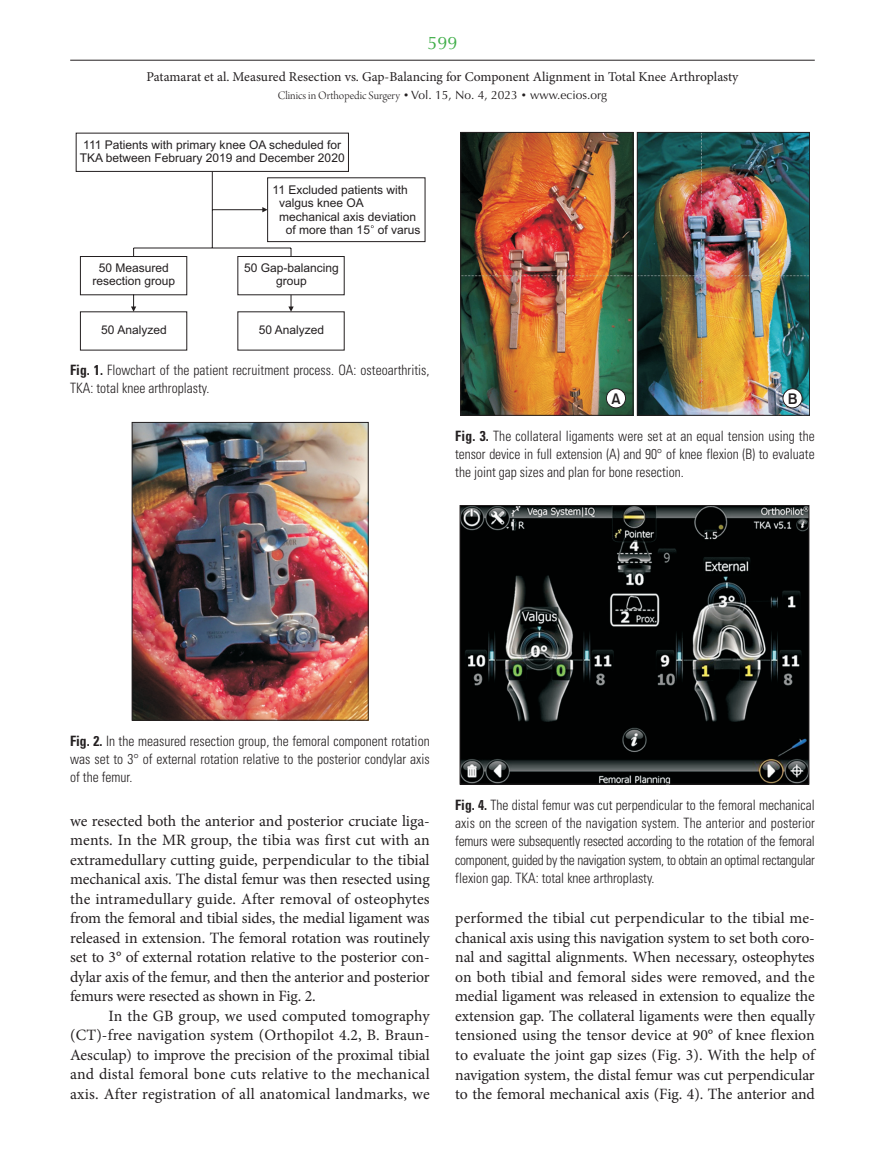
<style>
.page{position:relative;width:885px;height:1170px;background:#fff}
.page>*{position:absolute;margin:0;border:0;box-sizing:border-box;transform-origin:0 0}
.t1{font:18px "Optima LT Std";color:#40ae49}
.t2{font:15.75px/19.5px "Minion Pro";letter-spacing:-.005em;color:#231f20;text-align:justify}
.t3{font:15px "Gothic 725 BT Bold A";color:#231f20}
.t4{font:300 condensed 14.25px/18px "Univers LT Std";color:#231f20;text-align:justify;scale:.95 1}
.t5{font:13.5px "Minion Pro";color:#231f20}
.t6{font:12px/13.4px "Arial";color:#231f20;text-align:center}
.t7{font:12px "Optima LT Std";color:#231f20}
.s1{font-family:"Arno Pro Light Display"}
.s2{font-size:9px}
.s3{font-weight:700}
</style>
<div class="page">
<hr style="left:70px;top:60px;width:744px;height:1px;background:#231f20">
<div style="left:76px;top:133px;width:273px;height:39px;border:1px solid #231f20"></div>
<svg style="left:80px;top:177px;width:345px;height:118px"></svg>
<svg style="left:80px;top:295px;width:265px;height:55px"></svg>
<hr style="left:134px;top:247px;width:157px;height:1px;background:#231f20">
<hr style="left:212px;top:171px;width:1px;height:77px;background:#231f20">
<hr style="left:212px;top:209px;width:52px;height:1px;background:#231f20">
<svg style="left:262px;top:207px;width:5px;height:5px"></svg>
<img style="left:134px;top:424px;width:232px;height:294px">
<div style="left:132px;top:422px;width:236px;height:298px;border:1px solid #231f20"></div>
<img style="left:460px;top:132px;width:349px;height:284px">
<img style="left:461px;top:507px;width:346px;height:275px">
<div style="left:459px;top:505px;width:350px;height:279px;border:1px solid #231f20"></div>
<p class="t1" style="left:427px;top:32px;width:32px">599</p>
<p class="t5" style="left:146px;top:68px;width:593px">Patamarat et al. Measured Resection vs. Gap-Balancing for Component Alignment in Total Knee Arthroplasty</p>
<p class="t7" style="left:278px;top:88px;width:331px"><span class="s1">Clinics in Orthopedic Surgery</span> <span class="s2">•</span> Vol. 15, No. 4, 2023 <span class="s2">•</span> www.ecios.org</p>
<p class="t6" style="left:80px;top:139px;width:266px;text-align:left">111 Patients with primary knee OA scheduled for<br>TKA between February 2019 and December 2020</p>
<p class="t6" style="left:272px;top:184px;width:137px">11 Excluded patients with</p>
<p class="t6" style="left:279px;top:197px;width:86px">valgus knee OA</p>
<p class="t6" style="left:279px;top:211px;width:138px">mechanical axis deviation</p>
<p class="t6" style="left:286px;top:224px;width:136px">of more than 15 of varus</p>
<p class="t6" style="left:244px;top:262px;width:96px">50 Gap-balancing group</p>
<p class="t6" style="left:92px;top:262px;width:84px">50 Measured resection group</p>
<p class="t6" style="left:101px;top:324px;width:67px">50 Analyzed</p>
<p class="t6" style="left:259px;top:324px;width:67px">50 Analyzed</p>
<p class="t4" style="left:70px;top:361px;width:380px"><span class="s3">Fig. 1.</span> Flowchart of the patient recruitment process. OA: osteoarthritis,<br>TKA: total knee arthroplasty.</p>
<p class="t3" style="left:611px;top:389px;width:11px">A</p>
<p class="t3" style="left:787px;top:389px;width:11px">B</p>
<p class="t4" style="left:455px;top:427px;width:380px"><span class="s3">Fig. 3.</span> The collateral ligaments were set at an equal tension using the tensor device in full extension (A) and 90° of knee flexion (B) to evaluate the joint gap sizes and plan for bone resection.</p>
<p class="t4" style="left:70px;top:731px;width:380px"><span class="s3">Fig. 2.</span> In the measured resection group, the femoral component rotation was set to 3° of external rotation relative to the posterior condylar axis of the femur.</p>
<p class="t2" style="left:70px;top:811px;width:361px">we resected both the anterior and posterior cruciate liga&shy;ments. In the MR group, the tibia was first cut with an extramedullary cutting guide, perpendicular to the tibial mechanical axis. The distal femur was then resected using the intramedullary guide. After removal of osteophytes from the femoral and tibial sides, the medial ligament was released in extension. The femoral rotation was routinely set to 3° of external rotation relative to the posterior con&shy;dylar axis of the femur, and then the anterior and posterior femurs were resected as shown in Fig. 2.</p>
<p class="t2" style="left:70px;top:1006px;width:361px;text-indent:38px">In the GB group, we used computed tomography (CT)-free navigation system (Orthopilot 4.2, B. Braun-Aesculap) to improve the precision of the proximal tibial and distal femoral bone cuts relative to the mechanical axis. After registration of all anatomical landmarks, we</p>
<p class="t4" style="left:455px;top:796px;width:380px"><span class="s3">Fig. 4.</span> The distal femur was cut perpendicular to the femoral mechanical axis on the screen of the navigation system. The anterior and posterior femurs were subsequently resected according to the rotation of the femoral component, guided by the navigation system, to obtain an optimal rectangular flexion gap. TKA: total knee arthroplasty.</p>
<p class="t2" style="left:455px;top:908px;width:361px">performed the tibial cut perpendicular to the tibial me&shy;chanical axis using this navigation system to set both coro&shy;nal and sagittal alignments. When necessary, osteophytes on both tibial and femoral sides were removed, and the medial ligament was released in extension to equalize the extension gap. The collateral ligaments were then equally tensioned using the tensor device at 90° of knee flexion to evaluate the joint gap sizes (Fig. 3). With the help of navigation system, the distal femur was cut perpendicular to the femoral mechanical axis (Fig. 4). The anterior and</p>
</div>
